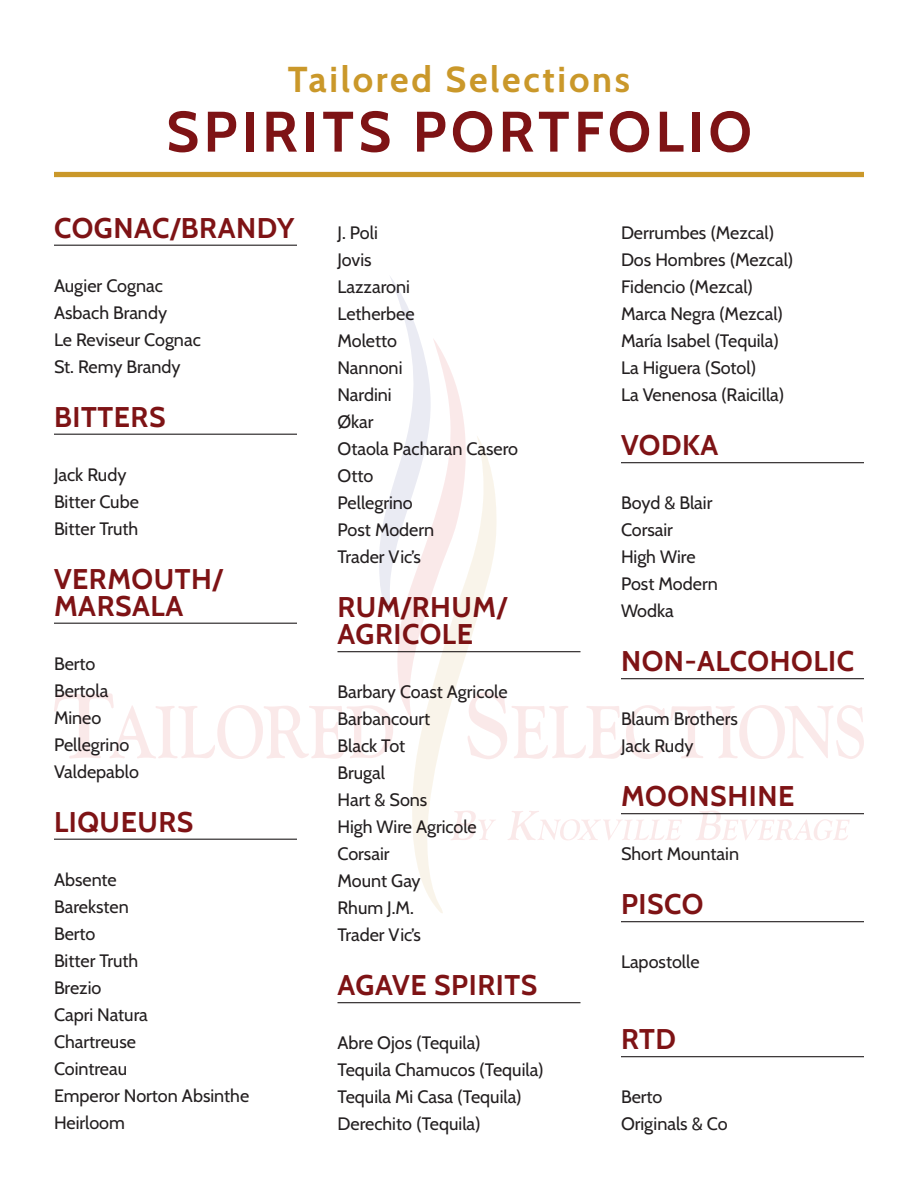
<style>
.page{position:relative;width:918px;height:1188px;background:#fff}
.page>*{position:absolute;margin:0;border:0;box-sizing:border-box;transform-origin:0 0}
.t1{font:700 57px "Cabin";letter-spacing:.075em;color:#7e1315}
.t2{font:700 36px "Cabin";letter-spacing:.075em;color:#ca982a}
.t3{font:700 28.5px/27px "Cabin";letter-spacing:.02em;color:#7e1315}
.t4{font:18px/27px "Cabin";color:#231f20}
</style>
<div class="page">
<svg style="left:54px;top:277px;width:810px;height:636px"></svg>
<div style="left:54px;top:172px;width:810px;height:5px;background:#ca982a"></div>
<hr style="left:54px;top:245px;width:243px;height:1px;background:#231f20">
<hr style="left:54px;top:434px;width:243px;height:1px;background:#231f20">
<hr style="left:54px;top:623px;width:243px;height:1px;background:#231f20">
<hr style="left:54px;top:839px;width:243px;height:1px;background:#231f20">
<hr style="left:338px;top:651px;width:242px;height:1px;background:#231f20">
<hr style="left:338px;top:1002px;width:242px;height:1px;background:#231f20">
<hr style="left:621px;top:462px;width:243px;height:1px;background:#231f20">
<hr style="left:621px;top:678px;width:243px;height:1px;background:#231f20">
<hr style="left:621px;top:813px;width:243px;height:1px;background:#231f20">
<hr style="left:621px;top:921px;width:243px;height:1px;background:#231f20">
<hr style="left:621px;top:1056px;width:243px;height:1px;background:#231f20">
<h2 class="t2" style="left:288px;top:51px;width:344px">Tailored Selections</h2>
<h1 class="t1" style="left:166px;top:87px;width:587px">SPIRITS PORTFOLIO</h1>
<h3 class="t3" style="left:54px;top:213px;width:242px">COGNAC/BRANDY</h3>
<p class="t4" style="left:54px;top:271px;width:148px">Augier Cognac<br>Asbach Brandy<br>Le Reviseur Cognac<br>St. Remy Brandy</p>
<h3 class="t3" style="left:54px;top:402px;width:113px">BITTERS</h3>
<p class="t4" style="left:54px;top:460px;width:86px">Jack Rudy<br>Bitter Cube<br>Bitter Truth</p>
<h3 class="t3" style="left:54px;top:564px;width:170px">VERMOUTH/<br>MARSALA</h3>
<p class="t4" style="left:54px;top:649px;width:86px">Berto<br>Bertola<br>Mineo<br>Pellegrino<br>Valdepablo</p>
<h3 class="t3" style="left:54px;top:807px;width:141px">LIQUEURS</h3>
<p class="t4" style="left:54px;top:865px;width:197px">Absente<br>Bareksten<br>Berto<br>Bitter Truth<br>Brezio<br>Capri Natura<br>Chartreuse<br>Cointreau<br>Emperor Norton Absinthe<br>Heirloom</p>
<p class="t4" style="left:338px;top:218px;width:182px">J. Poli<br>Jovis<br>Lazzaroni<br>Letherbee<br>Moletto<br>Nannoni<br>Nardini<br>Økar<br>Otaola Pacharan Casero<br>Otto<br>Pellegrino<br>Post Modern<br>Trader Vic’s</p>
<h3 class="t3" style="left:338px;top:592px;width:171px">RUM/RHUM/<br>AGRICOLE</h3>
<p class="t4" style="left:338px;top:677px;width:172px">Barbary Coast Agricole<br>Barbancourt<br>Black Tot<br>Brugal<br>Hart &amp; Sons<br>High Wire Agricole<br>Corsair<br>Mount Gay<br>Rhum J.M.<br>Trader Vic’s</p>
<h3 class="t3" style="left:338px;top:970px;width:201px">AGAVE SPIRITS</h3>
<p class="t4" style="left:338px;top:1028px;width:208px">Abre Ojos (Tequila)<br>Tequila Chamucos (Tequila)<br>Tequila Mi Casa (Tequila)<br>Derechito (Tequila)</p>
<p class="t4" style="left:621px;top:218px;width:174px">Derrumbes (Mezcal)<br>Dos Hombres (Mezcal)<br>Fidencio (Mezcal)<br>Marca Negra (Mezcal)<br>María Isabel (Tequila)<br>La Higuera (Sotol)<br>La Venenosa (Raicilla)</p>
<h3 class="t3" style="left:621px;top:430px;width:99px">VODKA</h3>
<p class="t4" style="left:621px;top:488px;width:98px">Boyd &amp; Blair<br>Corsair<br>High Wire<br>Post Modern<br>Wodka</p>
<h3 class="t3" style="left:621px;top:646px;width:235px">NON-ALCOHOLIC</h3>
<p class="t4" style="left:621px;top:704px;width:118px">Blaum Brothers<br>Jack Rudy</p>
<h3 class="t3" style="left:621px;top:781px;width:175px">MOONSHINE</h3>
<p class="t4" style="left:621px;top:839px;width:120px">Short Mountain</p>
<h3 class="t3" style="left:621px;top:889px;width:84px">PISCO</h3>
<p class="t4" style="left:621px;top:947px;width:80px">Lapostolle</p>
<h3 class="t3" style="left:621px;top:1024px;width:57px">RTD</h3>
<p class="t4" style="left:621px;top:1082px;width:108px">Berto<br>Originals &amp; Co</p>
</div>
